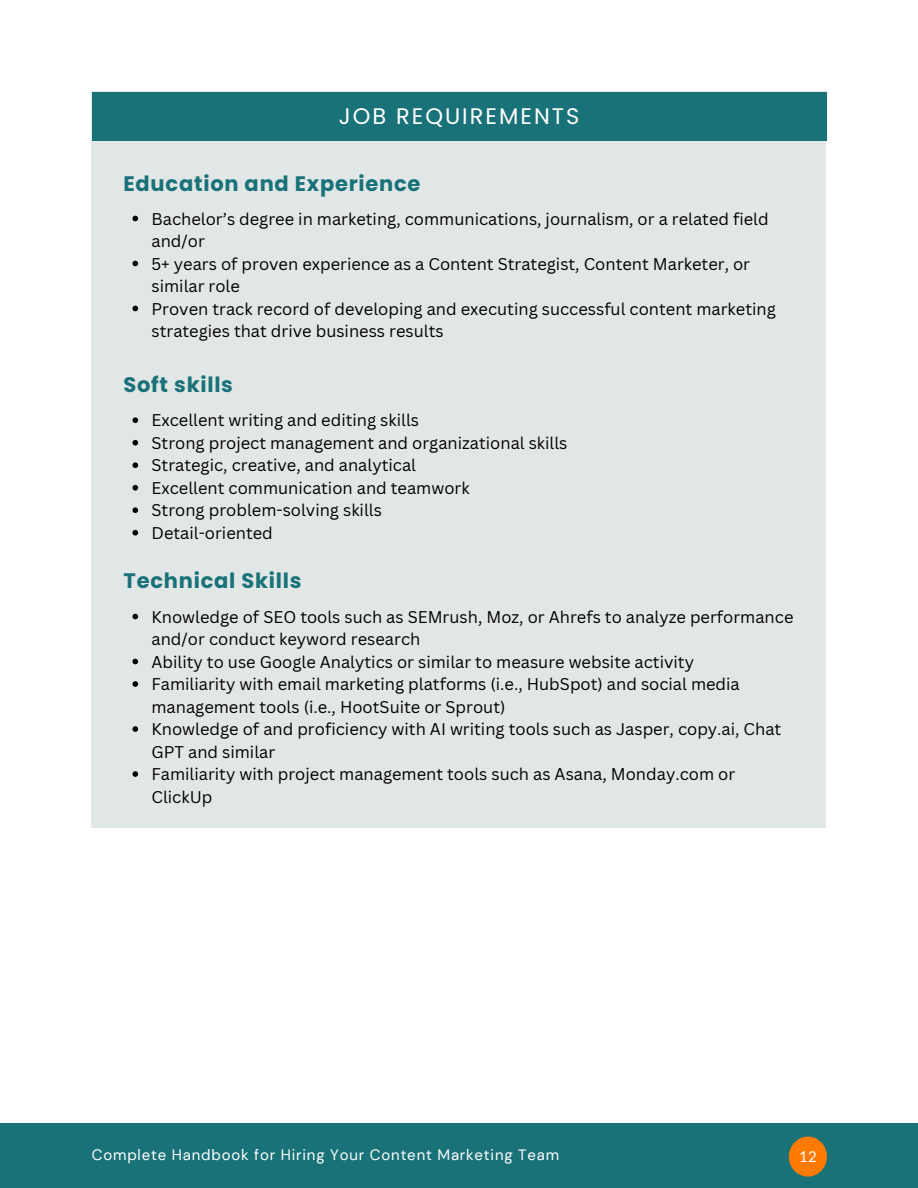
<style>
.page{position:relative;width:918px;height:1188px;background:#fff}
.page>*{position:absolute;margin:0;border:0;box-sizing:border-box;transform-origin:0 0}
.t1{font:22.5px "Poppins";letter-spacing:.09em;color:#fff}
.t2{font:700 21px "Poppins";letter-spacing:.035em;color:#197278}
.t3{font:16.5px/22.5px "Canva Sans";color:#000}
.t4{font:15px "DM Sans";letter-spacing:.055em;color:#fff}
.t5{font:15px "Lato";color:#fff}
</style>
<div class="page">
<div style="left:0;top:1124px;width:918px;height:64px;background:#197278"></div>
<div style="left:789px;top:1137px;width:38px;height:40px;background:#ff7a00;border-radius:50%"></div>
<div style="left:92px;top:92px;width:734px;height:736px;background:#e1e6e6"></div>
<div style="left:92px;top:92px;width:734px;height:48px;background:#197278"></div>
<svg style="left:132px;top:216px;width:6px;height:5px"></svg>
<svg style="left:132px;top:261px;width:6px;height:5px"></svg>
<svg style="left:132px;top:306px;width:6px;height:5px"></svg>
<svg style="left:132px;top:417px;width:6px;height:6px"></svg>
<svg style="left:132px;top:440px;width:6px;height:6px"></svg>
<svg style="left:132px;top:462px;width:6px;height:6px"></svg>
<svg style="left:132px;top:485px;width:6px;height:6px"></svg>
<svg style="left:132px;top:507px;width:6px;height:6px"></svg>
<svg style="left:132px;top:530px;width:6px;height:6px"></svg>
<svg style="left:132px;top:614px;width:6px;height:5px"></svg>
<svg style="left:132px;top:659px;width:6px;height:5px"></svg>
<svg style="left:132px;top:681px;width:6px;height:6px"></svg>
<svg style="left:132px;top:726px;width:6px;height:6px"></svg>
<svg style="left:132px;top:771px;width:6px;height:6px"></svg>
<p class="t1" style="left:339px;top:100px;width:242px">JOB REQUIREMENTS</p>
<p class="t2" style="left:123px;top:168px;width:299px">Education and Experience</p>
<p class="t3" style="left:152px;top:207px;width:619px">Bachelor’s degree in marketing, communications, journalism, or a related field and/or</p>
<p class="t3" style="left:152px;top:252px;width:600px">5+ years of proven experience as a Content Strategist, Content Marketer, or similar role</p>
<h2 class="t3" style="left:152px;top:297px;width:626px">Proven track record of developing and executing successful content marketing strategies that drive business results</h2>
<p class="t2" style="left:123px;top:370px;width:111px">Soft skills</p>
<p class="t3" style="left:152px;top:409px;width:269px">Excellent writing and editing skills</p>
<p class="t3" style="left:152px;top:431px;width:418px">Strong project management and organizational skills</p>
<p class="t3" style="left:152px;top:454px;width:266px">Strategic, creative, and analytical</p>
<p class="t3" style="left:152px;top:476px;width:320px">Excellent communication and teamwork</p>
<h2 class="t3" style="left:152px;top:499px;width:232px">Strong problem-solving skills</h2>
<p class="t3" style="left:152px;top:521px;width:123px">Detail-oriented</p>
<p class="t2" style="left:123px;top:566px;width:179px">Technical Skills</p>
<p class="t3" style="left:152px;top:605px;width:643px">Knowledge of SEO tools such as SEMrush, Moz, or Ahrefs to analyze performance and/or conduct keyword research</p>
<p class="t3" style="left:152px;top:650px;width:544px">Ability to use Google Analytics or similar to measure website activity</p>
<p class="t3" style="left:152px;top:673px;width:590px">Familiarity with email marketing platforms (i.e., HubSpot) and social media management tools (i.e., HootSuite or Sprout)</p>
<p class="t3" style="left:152px;top:718px;width:631px">Knowledge of and proficiency with AI writing tools such as Jasper, copy.ai, Chat<br>GPT and similar</p>
<p class="t3" style="left:152px;top:763px;width:585px">Familiarity with project management tools such as Asana, Monday.com or<br>ClickUp</p>
<h2 class="t4" style="left:92px;top:1145px;width:469px">Complete Handbook for Hiring Your Content Marketing Team</h2>
<h1 class="t5" style="left:799px;top:1148px;width:19px">12</h1>
</div>
